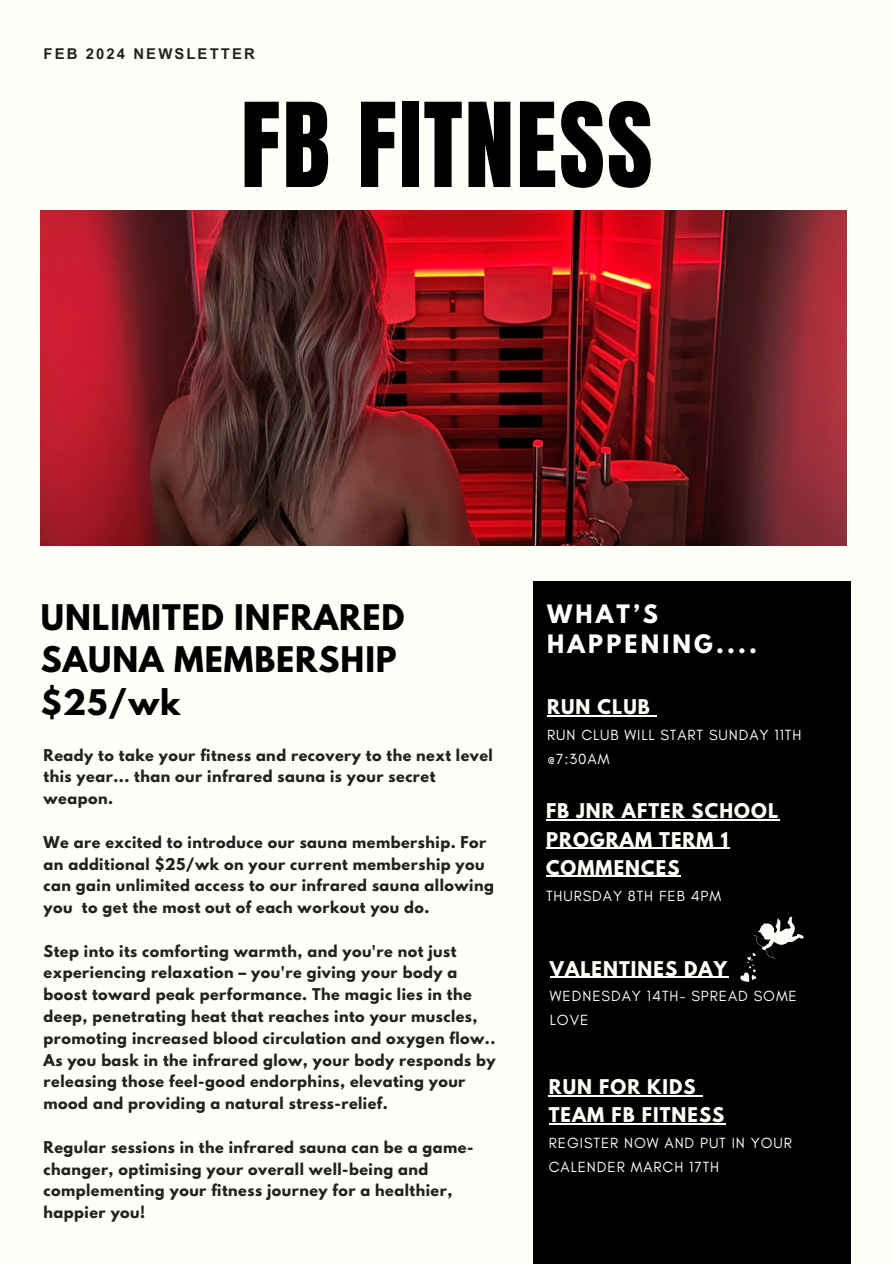
<style>
.page{position:relative;width:893px;height:1264px;background:#fff}
.page>*{position:absolute;margin:0;border:0;box-sizing:border-box;transform-origin:0 0}
.t1{font:99.3px "Anton";letter-spacing:.02em;color:#000}
.t2{font:700 31.2px/42.8px "League Spartan";letter-spacing:.03em;color:#000}
.t3{font:700 22.5px/30.3px "League Spartan";letter-spacing:.14em;color:#fff}
.t4{font:700 18px/28.2px "League Spartan";letter-spacing:.06em;color:#fffff9}
.t5{font:15px/23.7px "Glacial Indifference";letter-spacing:.06em;color:#fffff9}
.t6{font:700 14.85px "Arial MT Pro";letter-spacing:.14em;color:#222}
.t7{font:700 14.4px/21.8px "League Spartan";letter-spacing:.03em;color:#222}
</style>
<div class="page">
<div style="left:0;top:0;width:892px;height:1263px;background:#fffff9"></div>
<div style="left:533px;top:581px;width:317px;height:682px;background:#000"></div>
<img style="left:41px;top:210px;width:805px;height:336px">
<svg style="left:740px;top:916px;width:64px;height:65px"></svg>
<hr style="left:548px;top:1094px;width:148px;height:2px;background:#fffff9">
<hr style="left:548px;top:1123px;width:177px;height:1px;background:#fffff9">
<hr style="left:546px;top:819px;width:233px;height:1px;background:#fffff9">
<hr style="left:546px;top:847px;width:183px;height:1px;background:#fffff9">
<hr style="left:546px;top:875px;width:134px;height:1px;background:#fffff9">
<hr style="left:547px;top:715px;width:104px;height:1px;background:#fffff9">
<hr style="left:550px;top:976px;width:178px;height:1px;background:#fffff9">
<h1 class="t6" style="left:44px;top:49px;width:213px">FEB 2024 NEWSLETTER</h1>
<h5 class="t1" style="left:241px;top:74px;width:413px">FB FITNESS</h5>
<h2 class="t2" style="left:41px;top:599px;width:365px">UNLIMITED INFRARED<br>SAUNA MEMBERSHIP $25/wk</h2>
<p class="t3" style="left:547px;top:601px;width:211px">WHAT’S<br>HAPPENING....</p>
<h4 class="t4" style="left:547px;top:695px;width:104px">RUN CLUB</h4>
<h4 class="t5" style="left:547px;top:723px;width:256px">RUN CLUB WILL START SUNDAY 11TH @7:30AM</h4>
<p class="t7" style="left:44px;top:745px;width:451px">Ready to take your fitness and recovery to the next level this year... than our infrared sauna is your secret weapon.</p>
<p class="t7" style="left:44px;top:832px;width:452px">We are excited to introduce our sauna membership. For an additional $25/wk on your current membership you can gain unlimited access to our infrared sauna allowing you to get the most out of each workout you do.</p>
<h3 class="t7" style="left:44px;top:941px;width:453px">Step into its comforting warmth, and you're not just experiencing relaxation – you're giving your body a boost toward peak performance. The magic lies in the deep, penetrating heat that reaches into your muscles, promoting increased blood circulation and oxygen flow..<br>As you bask in the infrared glow, your body responds by releasing those feel-good endorphins, elevating your mood and providing a natural stress-relief.</h3>
<h6 class="t7" style="left:44px;top:1137px;width:431px">Regular sessions in the infrared sauna can be a game&shy;changer, optimising your overall well-being and complementing your fitness journey for a healthier, happier you!</h6>
<p class="t4" style="left:546px;top:799px;width:234px">FB JNR AFTER SCHOOL<br>PROGRAM TERM 1<br>COMMENCES</p>
<p class="t5" style="left:546px;top:883px;width:177px">THURSDAY 8TH FEB 4PM</p>
<p class="t4" style="left:550px;top:956px;width:178px">VALENTINES DAY</p>
<p class="t5" style="left:550px;top:984px;width:248px">WEDNESDAY 14TH- SPREAD SOME<br>LOVE</p>
<p class="t4" style="left:548px;top:1074px;width:177px">RUN FOR KIDS<br>TEAM FB FITNESS</p>
<p class="t5" style="left:548px;top:1130px;width:245px">REGISTER NOW AND PUT IN YOUR<br>CALENDER MARCH 17TH</p>
</div>
